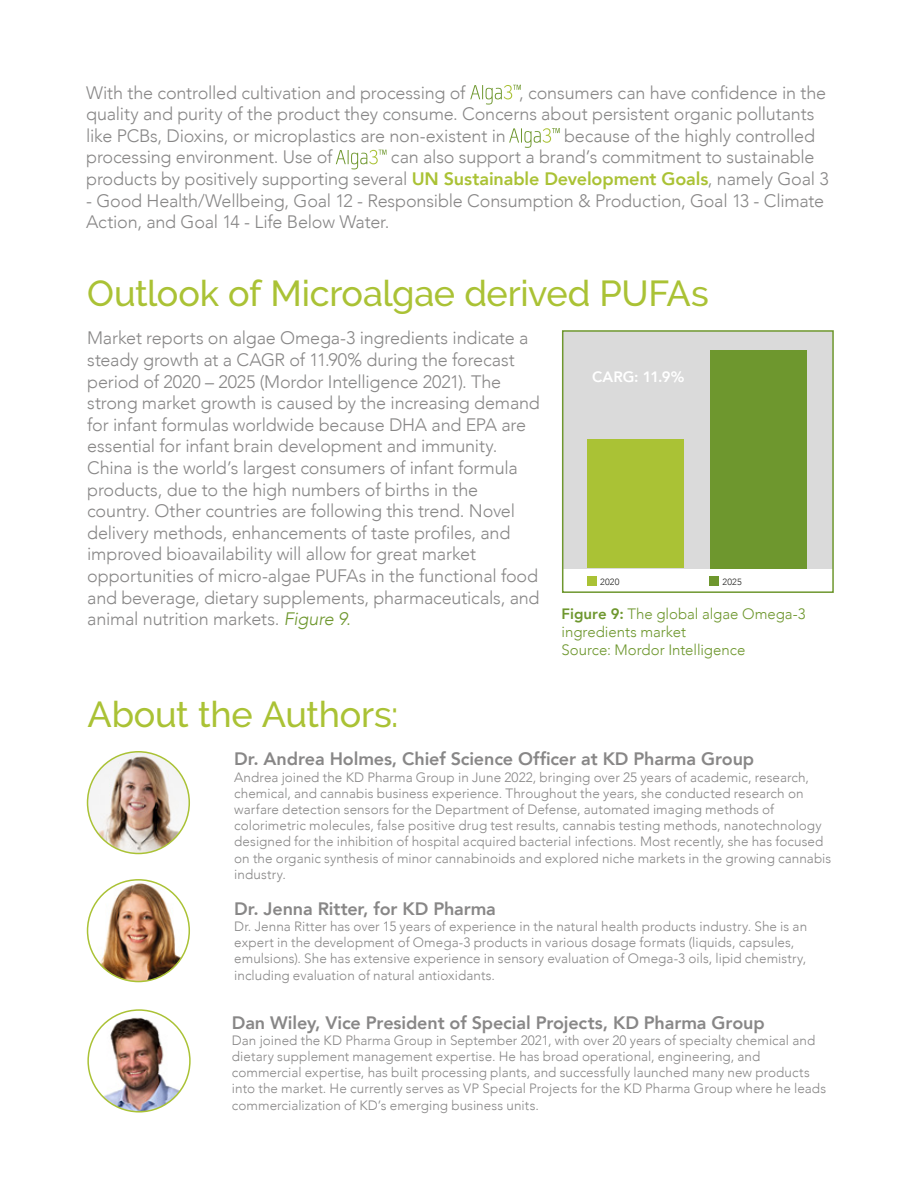
<style>
.page{position:relative;width:918px;height:1188px;background:#fff}
.page>*{position:absolute;margin:0;border:0;box-sizing:border-box;transform-origin:0 0}
.t1{font:500 36px "Raleway";letter-spacing:-.01em;color:#aac235}
.t2{font:300 18px/21.6px "Avenir";letter-spacing:-.01em;color:#888787}
.t3{font:800 18px "Avenir";letter-spacing:-.005em;color:#888787}
.t4{font:300 15px/18px "Avenir";color:#6e972e}
.t5{font:800 15px "Avenir";letter-spacing:-.005em;color:#fff}
.t6{font:300 13.5px/16.2px "Avenir";letter-spacing:.005em;color:#888787}
.t7{font:300 9px "Avenir";letter-spacing:.02em;color:#1d1d1b}
.s1{font-weight:800;color:#aac235}
.s2{font-style:italic;color:#6e972e}
.s3{font-weight:800}
</style>
<div class="page">
<img style="left:88px;top:752px;width:101px;height:102px;border-radius:51px">
<div style="left:87px;top:751px;width:103px;height:103px;border:2px solid #aac235;border-radius:50%"></div>
<img style="left:88px;top:880px;width:101px;height:102px">
<div style="left:87px;top:879px;width:103px;height:103px;border:2px solid #aac235;border-radius:50%"></div>
<img style="left:88px;top:1010px;width:102px;height:102px;border-radius:51px">
<div style="left:87px;top:1009px;width:104px;height:104px;border:2px solid #aac235;border-radius:50%"></div>
<svg style="left:470px;top:85px;width:51px;height:20px"></svg>
<svg style="left:509px;top:128px;width:51px;height:20px"></svg>
<svg style="left:336px;top:150px;width:50px;height:19px"></svg>
<div style="left:562px;top:331px;width:271px;height:237px;background:#dadada"></div>
<div style="left:562px;top:330px;width:272px;height:263px;border:2px solid #6e972e"></div>
<div style="left:710px;top:350px;width:96px;height:218px;background:#6e972e"></div>
<div style="left:587px;top:440px;width:97px;height:128px;background:#aac235"></div>
<div style="left:587px;top:576px;width:10px;height:9px;background:#aac235"></div>
<div style="left:710px;top:576px;width:9px;height:9px;background:#6e972e"></div>
<h2 class="t2" style="left:86px;top:82px;width:381px">With the controlled cultivation and processing of</h2>
<h2 class="t2" style="left:86px;top:82px;width:741px;text-indent:433px">, consumers can have confidence in the quality and purity of the product they consume. Concerns about persistent organic pollutants like PCBs, Dioxins, or microplastics are non-existent in</h2>
<h2 class="t2" style="left:564px;top:125px;width:252px">because of the highly controlled</h2>
<h2 class="t2" style="left:86px;top:146px;width:248px">processing environment. Use of</h2>
<h2 class="t2" style="left:86px;top:146px;width:744px;text-indent:305px">can also support a brand’s commitment to sustainable products by positively supporting several <span class="s1">UN Sustainable Development Goals</span>, namely Goal 3</h2>
<h2 class="t2" style="left:86px;top:190px;width:739px">- Good Health/Wellbeing, Goal 12 - Responsible Consumption &amp; Production, Goal 13 - Climate<br>Action, and Goal 14 - Life Below Water.</h2>
<h1 class="t1" style="left:87px;top:273px;width:623px">Outlook of Microalgae derived PUFAs</h1>
<p class="t2" style="left:87px;top:327px;width:454px">Market reports on algae Omega-3 ingredients indicate a steady growth at a CAGR of 11.90% during the forecast period of 2020 – 2025 (Mordor Intelligence 2021). The strong market growth is caused by the increasing demand for infant formulas worldwide because DHA and EPA are essential for infant brain development and immunity.<br>China is the world’s largest consumers of infant formula products, due to the high numbers of births in the country. Other countries are following this trend. Novel delivery methods, enhancements of taste profiles, and improved bioavailability will allow for great market opportunities of micro-algae PUFAs in the functional food and beverage, dietary supplements, pharmaceuticals, and animal nutrition markets. <span class="s2">Figure 9.</span></p>
<h1 class="t1" style="left:88px;top:694px;width:313px">About the Authors:</h1>
<p class="t5" style="left:592px;top:365px;width:94px">CARG: 11.9%</p>
<p class="t7" style="left:600px;top:576px;width:21px">2020</p>
<p class="t7" style="left:723px;top:576px;width:21px">2025</p>
<p class="t4" style="left:562px;top:604px;width:245px"><span class="s3">Figure 9:</span> The global algae Omega-3 ingredients market<br>Source: Mordor Intelligence</p>
<h2 class="t3" style="left:234px;top:745px;width:522px">Dr. Andrea Holmes, Chief Science Officer at KD Pharma Group</h2>
<p class="t6" style="left:234px;top:769px;width:599px">Andrea joined the KD Pharma Group in June 2022, bringing over 25 years of academic, research, chemical, and cannabis business experience. Throughout the years, she conducted research on warfare detection sensors for the Department of Defense, automated imaging methods of colorimetric molecules, false positive drug test results, cannabis testing methods, nanotechnology designed for the inhibition of hospital acquired bacterial infections. Most recently, she has focused on the organic synthesis of minor cannabinoids and explored niche markets in the growing cannabis industry.</p>
<h2 class="t3" style="left:234px;top:895px;width:263px">Dr. Jenna Ritter, for KD Pharma</h2>
<p class="t6" style="left:234px;top:918px;width:574px">Dr. Jenna Ritter has over 15 years of experience in the natural health products industry. She is an expert in the development of Omega-3 products in various dosage formats (liquids, capsules, emulsions). She has extensive experience in sensory evaluation of Omega-3 oils, lipid chemistry, including evaluation of natural antioxidants.</p>
<h2 class="t3" style="left:232px;top:1008px;width:534px">Dan Wiley, Vice President of Special Projects, KD Pharma Group</h2>
<p class="t6" style="left:232px;top:1032px;width:596px">Dan joined the KD Pharma Group in September 2021, with over 20 years of specialty chemical and dietary supplement management expertise. He has broad operational, engineering, and commercial expertise, has built processing plants, and successfully launched many new products into the market. He currently serves as VP Special Projects for the KD Pharma Group where he leads commercialization of KD’s emerging business units.</p>
</div>
